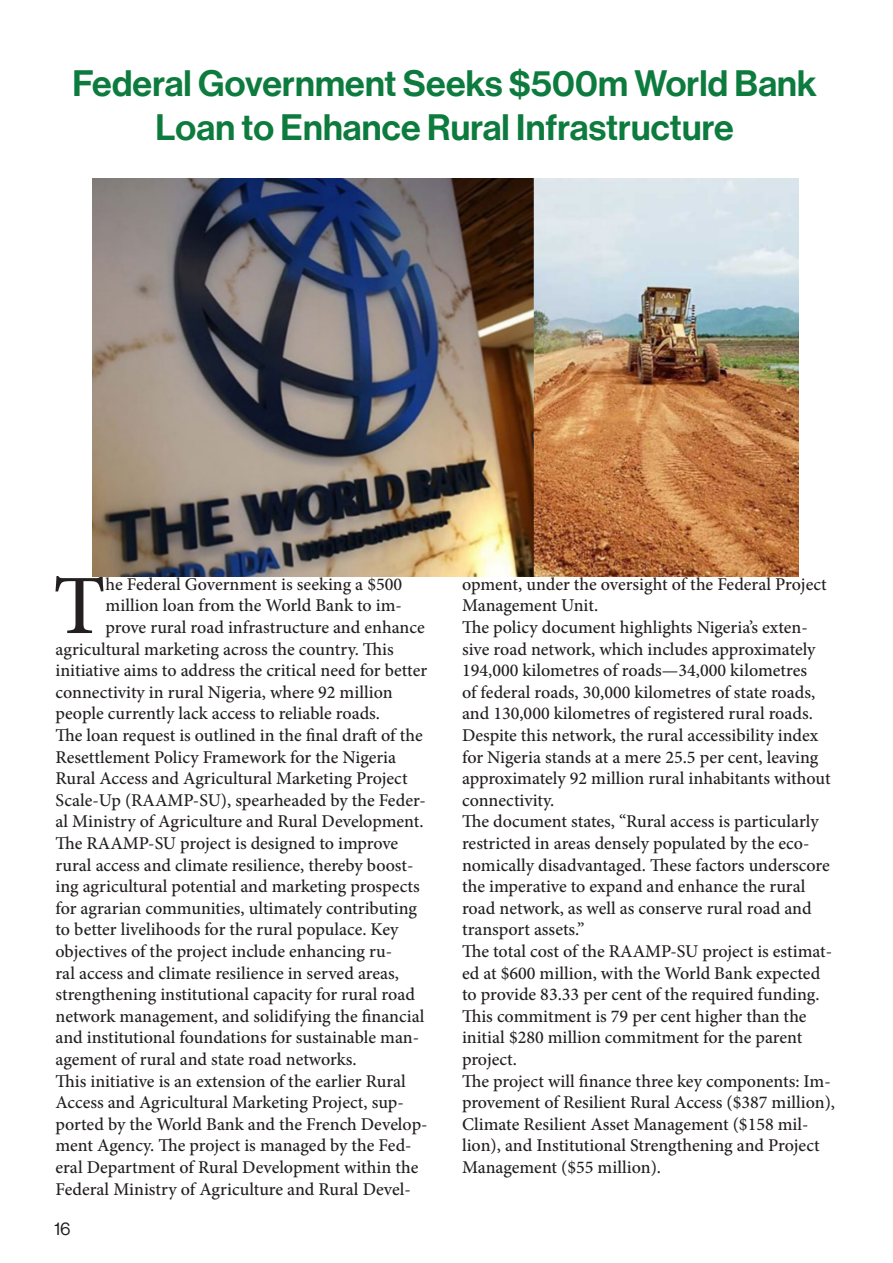
<style>
.page{position:relative;width:893px;height:1263px;background:#fff}
.page>*{position:absolute;margin:0;border:0;box-sizing:border-box;transform-origin:0 0}
.t1{font:500 84.45px "Minion Pro";color:#231f20}
.t2{font:36px/43.2px "Neue Haas Display Mediu";letter-spacing:.005em;color:#0e7b3e;text-align:center}
.t3{font:500 18px/21.6px "Minion Pro";color:#231f20}
.t4{font:18px "Neue Haas Display";color:#231f20}
</style>
<div class="page">
<img style="left:92px;top:178px;width:706px;height:399px">
<p class="t2" style="left:72px;top:63px;width:746px">Federal Government Seeks $500m World Bank<br>Loan to Enhance Rural Infrastructure</p>
<p class="t1" style="left:53px;top:549px;width:54px">T</p>
<p class="t3" style="left:106px;top:573px;width:298px">he Federal Government is seeking a $500</p>
<p class="t3" style="left:106px;top:595px;width:298px">million loan from the World Bank to im-</p>
<p class="t3" style="left:106px;top:616px;width:321px">prove rural road infrastructure and enhance</p>
<p class="t3" style="left:56px;top:638px;width:340px">agricultural marketing across the country. This</p>
<p class="t3" style="left:56px;top:660px;width:373px">initiative aims to address the critical need for better</p>
<p class="t3" style="left:56px;top:681px;width:339px">connectivity in rural Nigeria, where 92 million</p>
<p class="t3" style="left:56px;top:703px;width:326px">people currently lack access to reliable roads.</p>
<p class="t3" style="left:56px;top:724px;width:372px">The loan request is outlined in the final draft of the Resettlement Policy Framework for the Nigeria Rural Access and Agricultural Marketing Project Scale-Up (RAAMP-SU), spearheaded by the Feder&shy;al Ministry of Agriculture and Rural Development.</p>
<p class="t3" style="left:56px;top:832px;width:370px">The RAAMP-SU project is designed to improve rural access and climate resilience, thereby boost&shy;ing agricultural potential and marketing prospects for agrarian communities, ultimately contributing to better livelihoods for the rural populace. Key objectives of the project include enhancing ru-<br>ral access and climate resilience in served areas, strengthening institutional capacity for rural road network management, and solidifying the financial and institutional foundations for sustainable man&shy;agement of rural and state road networks.</p>
<p class="t3" style="left:56px;top:1070px;width:374px">This initiative is an extension of the earlier Rural Access and Agricultural Marketing Project, sup&shy;ported by the World Bank and the French Develop&shy;ment Agency. The project is managed by the Fed&shy;eral Department of Rural Development within the Federal Ministry of Agriculture and Rural Devel-</p>
<p class="t4" style="left:54px;top:1218px;width:18px">16</p>
<p class="t3" style="left:462px;top:573px;width:366px">opment, under the oversight of the Federal Project<br>Management Unit.</p>
<p class="t3" style="left:462px;top:616px;width:370px">The policy document highlights Nigeria’s exten&shy;sive road network, which includes approximately 194,000 kilometres of roads—34,000 kilometres<br>of federal roads, 30,000 kilometres of state roads, and 130,000 kilometres of registered rural roads.<br>Despite this network, the rural accessibility index for Nigeria stands at a mere 25.5 per cent, leaving approximately 92 million rural inhabitants without connectivity.</p>
<p class="t3" style="left:462px;top:811px;width:369px">The document states, “Rural access is particularly restricted in areas densely populated by the eco&shy;nomically disadvantaged. These factors underscore the imperative to expand and enhance the rural road network, as well as conserve rural road and transport assets.”</p>
<p class="t3" style="left:462px;top:940px;width:372px">The total cost of the RAAMP-SU project is estimat&shy;ed at $600 million, with the World Bank expected to provide 83.33 per cent of the required funding.<br>This commitment is 79 per cent higher than the initial $280 million commitment for the parent project.</p>
<p class="t3" style="left:462px;top:1070px;width:375px">The project will finance three key components: Im&shy;provement of Resilient Rural Access ($387 million), Climate Resilient Asset Management ($158 mil&shy;lion), and Institutional Strengthening and Project Management ($55 million).</p>
</div>
